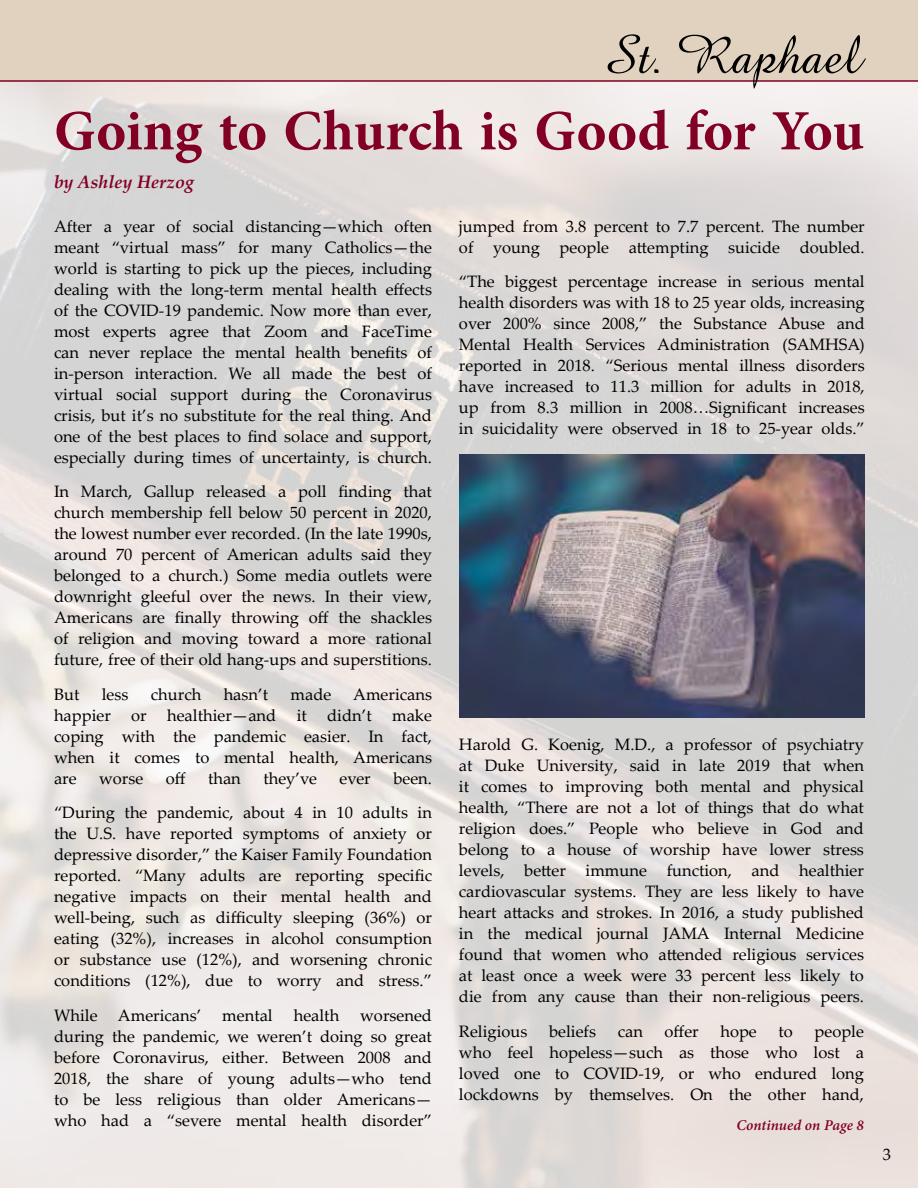
<style>
.page{position:relative;width:918px;height:1188px;background:#fff}
.page>*{position:absolute;margin:0;border:0;box-sizing:border-box;transform-origin:0 0}
.t1{font:700 57px "Minion Pro";letter-spacing:-.005em;color:#820024}
.t2{font:55.5px "Amaze";color:#000}
.t3{font:italic 700 18px "Palatino Linotype";color:#820024}
.t4{font:16.5px/21px "Palatino Linotype";color:#000;text-align:justify}
.t5{font:italic 600 15px "Minion Pro";letter-spacing:.005em;color:#820024}
</style>
<div class="page">
<div style="left:0;top:0;width:918px;height:82px;background:#e0d2bf"></div>
<img style="left:459px;top:454px;width:406px;height:264px">
<h2 class="t2" style="left:602px;top:19px;width:261px">St. Raphael</h2>
<h1 class="t1" style="left:54px;top:91px;width:811px">Going to Church is Good for You</h1>
<p class="t3" style="left:54px;top:169px;width:142px">by Ashley Herzog</p>
<p class="t4" style="left:54px;top:215px;width:380px">After a year of social distancing—which often meant “virtual mass” for many Catholics—the world is starting to pick up the pieces, including dealing with the long-term mental health effects of the COVID-19 pandemic. Now more than ever, most experts agree that Zoom and FaceTime can never replace the mental health benefits of in-person interaction. We all made the best of virtual social support during the Coronavirus crisis, but it’s no substitute for the real thing. And one of the best places to find solace and support, especially during times of uncertainty, is church.</p>
<p class="t4" style="left:54px;top:480px;width:380px">In March, Gallup released a poll finding that church membership fell below 50 percent in 2020, the lowest number ever recorded. (In the late 1990s, around 70 percent of American adults said they belonged to a church.) Some media outlets were downright gleeful over the news. In their view, Americans are finally throwing off the shackles of religion and moving toward a more rational future, free of their old hang-ups and superstitions.</p>
<p class="t4" style="left:54px;top:683px;width:27px">But</p>
<p class="t4" style="left:102px;top:683px;width:28px">less</p>
<p class="t4" style="left:151px;top:683px;width:52px">church</p>
<p class="t4" style="left:224px;top:683px;width:46px">hasn’t</p>
<p class="t4" style="left:291px;top:683px;width:42px">made</p>
<p class="t4" style="left:459px;top:215px;width:407px">jumped from 3.8 percent to 7.7 percent. The number of young people attempting suicide doubled.</p>
<p class="t4" style="left:459px;top:270px;width:407px">“The biggest percentage increase in serious mental health disorders was with 18 to 25 year olds, increasing over 200% since 2008,” the Substance Abuse and Mental Health Services Administration (SAMHSA) reported in 2018. “Serious mental illness disorders have increased to 11.3 million for adults in 2018, up from 8.3 million in 2008…Significant increases in suicidality were observed in 18 to 25-year olds.”</p>
<p class="t4" style="left:54px;top:683px;width:380px;text-indent:299px">Americans happier or healthier—and it didn’t make coping with the pandemic easier. In fact, when it comes to mental health, Americans are</p>
<p class="t4" style="left:459px;top:733px;width:407px">Harold G. Koenig, M.D., a professor of psychiatry at Duke University, said in late 2019 that when it comes to improving both mental and physical health, “There are not a lot of things that do what religion does.” People who believe in God and belong to a house of worship have lower stress levels, better immune function, and healthier cardiovascular systems. They are less likely to have heart attacks and strokes. In 2016, a study published in the medical journal JAMA Internal Medicine found that women who attended religious services at least once a week were 33 percent less likely to die from any cause than their non-religious peers.</p>
<p class="t4" style="left:459px;top:1020px;width:70px">Religious</p>
<p class="t4" style="left:549px;top:1020px;width:49px">beliefs</p>
<p class="t4" style="left:618px;top:1020px;width:27px">can</p>
<p class="t4" style="left:665px;top:1020px;width:36px">offer</p>
<p class="t4" style="left:720px;top:1020px;width:38px">hope</p>
<p class="t4" style="left:779px;top:1020px;width:16px">to</p>
<p class="t4" style="left:99px;top:767px;width:46px">worse</p>
<p class="t4" style="left:166px;top:767px;width:21px">off</p>
<p class="t4" style="left:208px;top:767px;width:34px">than</p>
<p class="t4" style="left:263px;top:767px;width:55px">they’ve</p>
<p class="t4" style="left:339px;top:767px;width:33px">ever</p>
<p class="t4" style="left:54px;top:760px;width:379px;line-height:34.5px;text-align:right">been.<br>“During the pandemic, about 4 in 10 adults in</p>
<p class="t4" style="left:54px;top:822px;width:380px">the U.S. have reported symptoms of anxiety or depressive disorder,” the Kaiser Family Foundation reported. “Many adults are reporting specific negative impacts on their mental health and well-being, such as difficulty sleeping (36%) or eating (32%), increases in alcohol consumption or substance use (12%), and worsening chronic conditions (12%), due to worry and stress.”</p>
<p class="t4" style="left:54px;top:1004px;width:149px">While Americans’</p>
<p class="t4" style="left:222px;top:1004px;width:52px">mental</p>
<p class="t4" style="left:294px;top:1004px;width:47px">health</p>
<p class="t4" style="left:54px;top:1004px;width:380px;text-indent:306px">worsened during the pandemic, we weren’t doing so great before Coronavirus, either. Between 2008 and 2018, the share of young adults—who tend to be less religious than older Americans— who had a “severe mental health disorder”</p>
<p class="t4" style="left:459px;top:1020px;width:407px;text-indent:356px">people who feel hopeless—such as those who lost a loved one to COVID-19, or who endured long lockdowns by themselves. On the other hand,</p>
<p class="t5" style="left:736px;top:1114px;width:129px">Continued on Page 8</p>
<p class="t4" style="left:883px;top:1143px;width:10px">3</p>
</div>
